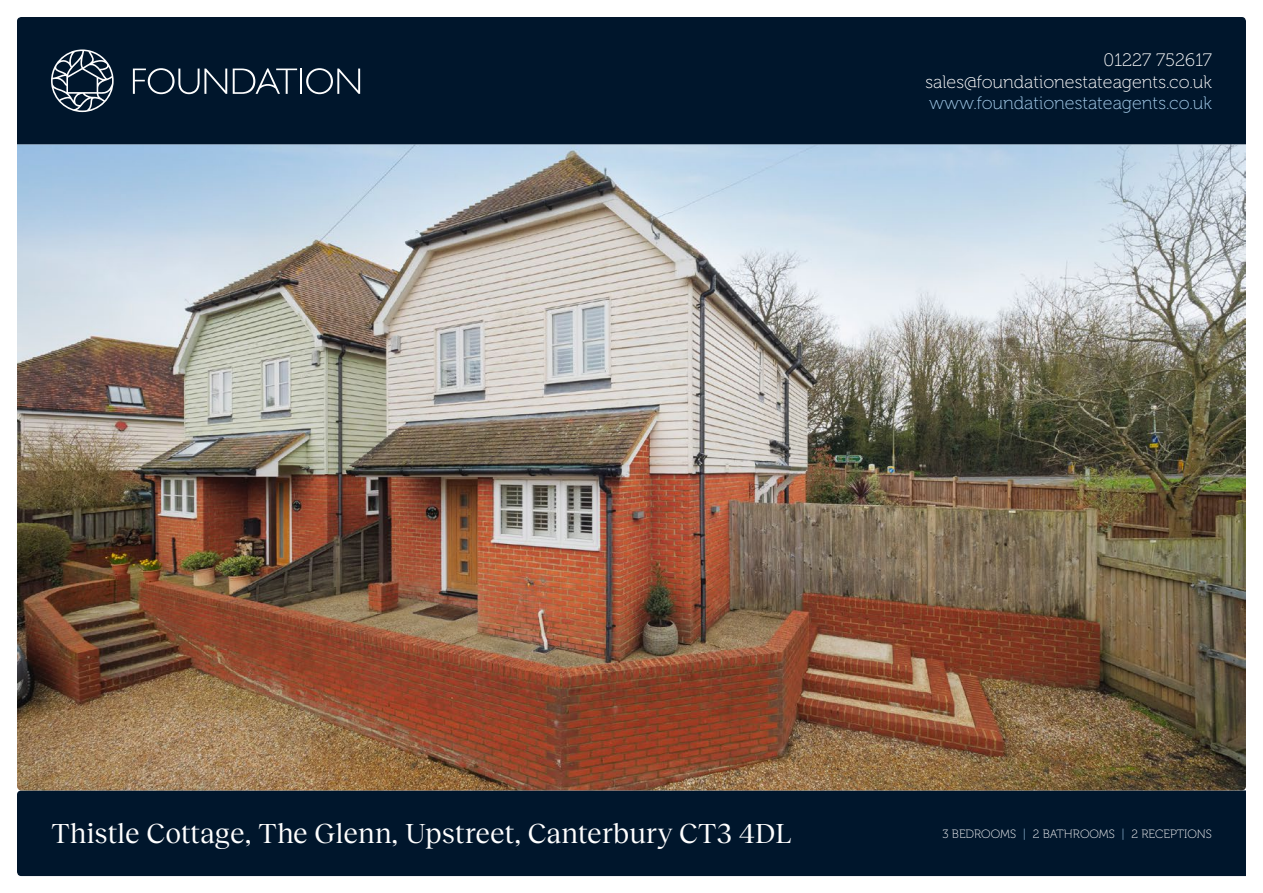
<style>
.page{position:relative;width:1263px;height:893px;background:#fff}
.page>*{position:absolute;margin:0;border:0;box-sizing:border-box;transform-origin:0 0}
.t1{font:28.5px "Reckless Neue";color:#fff}
.t2{font:18px/21.6px "Museo 100";color:#fff;text-align:right}
.t3{font:18px "Museo 100";color:#a7cfee}
.t4{font:12px "Museo 100";color:#fff}
.s1{color:#a7cfee}
</style>
<div class="page">
<div style="left:17px;top:790px;width:1229px;height:86px;background:#00162c"></div>
<div style="left:17px;top:17px;width:1229px;height:128px;background:#00162c"></div>
<hr style="left:300px;top:69px;width:2px;height:25px;background:#fff">
<svg style="left:233px;top:68px;width:64px;height:26px"></svg>
<svg style="left:133px;top:68px;width:94px;height:26px"></svg>
<svg style="left:306px;top:68px;width:54px;height:26px"></svg>
<svg style="left:51px;top:49px;width:63px;height:63px"></svg>
<img style="left:17px;top:145px;width:1229px;height:645px">
<p class="t2" style="left:925px;top:50px;width:288px">01227 752617 sales@foundationestateagents.co.uk</p>
<p class="t3" style="left:929px;top:94px;width:284px">www.foundationestateagents.co.uk</p>
<p class="t1" style="left:51px;top:813px;width:742px">Thistle Cottage, The Glenn, Upstreet, Canterbury CT3 4DL</p>
<p class="t4" style="left:942px;top:827px;width:271px">3 BEDROOMS <span class="s1">|</span> 2 BATHROOMS <span class="s1">|</span> 2 RECEPTIONS</p>
</div>
